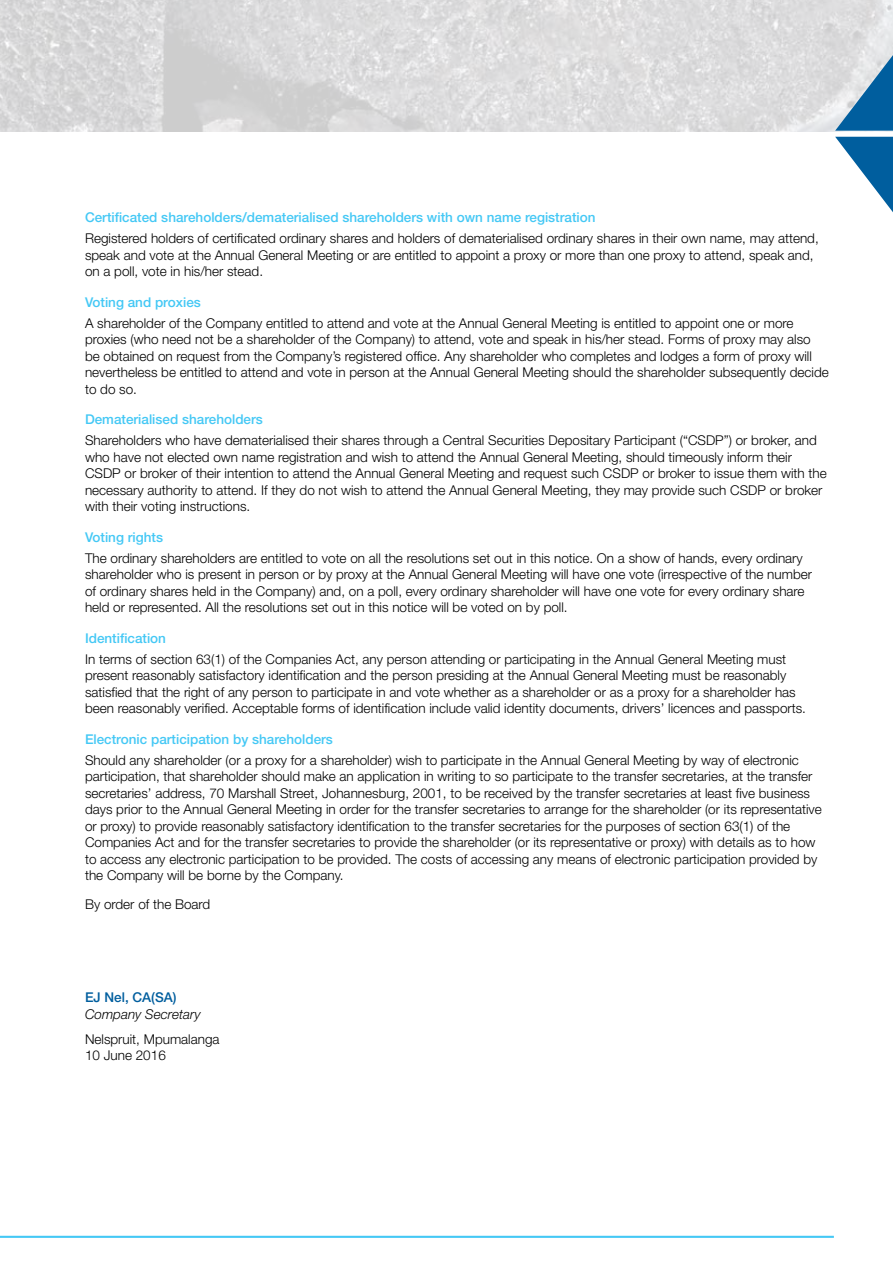
<style>
.page{position:relative;width:893px;height:1263px;background:#fff}
.page>*{position:absolute;margin:0;border:0;box-sizing:border-box;transform-origin:0 0}
.t1{font:300 13.5px/16.5px "Helvetica Neue LT Std";color:#000}
.t2{font:500 13.5px "Helvetica Neue LT Std";color:#44c8f5}
.t3{font:italic 300 13.5px "Helvetica Neue LT Std";color:#000}
.t4{font:500 13.5px "Helvetica Neue LT Std";color:#005e9e}
</style>
<div class="page">
<img style="left:0;top:0;width:893px;height:132px">
<hr style="left:0;top:1236px;width:834px;height:2px;background:#44c8f5">
<svg style="left:835px;top:137px;width:58px;height:75px"></svg>
<svg style="left:835px;top:27px;width:58px;height:104px;background:#90b2ca"></svg>
<p class="t2" style="left:85px;top:209px;width:512px">Certificated shareholders/dematerialised shareholders with own name registration</p>
<p class="t1" style="left:85px;top:230px;width:735px">Registered holders of certificated ordinary shares and holders of dematerialised ordinary shares in their own name, may attend, speak and vote at the Annual General Meeting or are entitled to appoint a proxy or more than one proxy to attend, speak and, on a poll, vote in his/her stead.</p>
<p class="t2" style="left:85px;top:294px;width:117px">Voting and proxies</p>
<p class="t1" style="left:85px;top:314px;width:745px">A shareholder of the Company entitled to attend and vote at the Annual General Meeting is entitled to appoint one or more proxies (who need not be a shareholder of the Company) to attend, vote and speak in his/her stead. Forms of proxy may also be obtained on request from the Company’s registered office. Any shareholder who completes and lodges a form of proxy will nevertheless be entitled to attend and vote in person at the Annual General Meeting should the shareholder subsequently decide to do so.</p>
<p class="t2" style="left:85px;top:411px;width:179px">Dematerialised shareholders</p>
<p class="t1" style="left:85px;top:432px;width:743px">Shareholders who have dematerialised their shares through a Central Securities Depositary Participant (“CSDP”) or broker, and who have not elected own name registration and wish to attend the Annual General Meeting, should timeously inform their CSDP or broker of their intention to attend the Annual General Meeting and request such CSDP or broker to issue them with the necessary authority to attend. If they do not wish to attend the Annual General Meeting, they may provide such CSDP or broker with their voting instructions.</p>
<p class="t2" style="left:85px;top:529px;width:80px">Voting rights</p>
<p class="t1" style="left:85px;top:549px;width:728px">The ordinary shareholders are entitled to vote on all the resolutions set out in this notice. On a show of hands, every ordinary shareholder who is present in person or by proxy at the Annual General Meeting will have one vote (irrespective of the number of ordinary shares held in the Company) and, on a poll, every ordinary shareholder will have one vote for every ordinary share held or represented. All the resolutions set out in this notice will be voted on by poll.</p>
<p class="t2" style="left:85px;top:630px;width:83px">Identification</p>
<p class="t1" style="left:85px;top:650px;width:722px">In terms of section 63(1) of the Companies Act, any person attending or participating in the Annual General Meeting must present reasonably satisfactory identification and the person presiding at the Annual General Meeting must be reasonably satisfied that the right of any person to participate in and vote whether as a shareholder or as a proxy for a shareholder has been reasonably verified. Acceptable forms of identification include valid identity documents, drivers’ licences and passports.</p>
<p class="t2" style="left:85px;top:731px;width:249px">Electronic participation by shareholders</p>
<p class="t1" style="left:85px;top:751px;width:738px">Should any shareholder (or a proxy for a shareholder) wish to participate in the Annual General Meeting by way of electronic participation, that shareholder should make an application in writing to so participate to the transfer secretaries, at the transfer secretaries’ address, 70 Marshall Street, Johannesburg, 2001, to be received by the transfer secretaries at least five business days prior to the Annual General Meeting in order for the transfer secretaries to arrange for the shareholder (or its representative or proxy) to provide reasonably satisfactory identification to the transfer secretaries for the purposes of section 63(1) of the Companies Act and for the transfer secretaries to provide the shareholder (or its representative or proxy) with details as to how to access any electronic participation to be provided. The costs of accessing any means of electronic participation provided by the Company will be borne by the Company.</p>
<p class="t1" style="left:85px;top:896px;width:127px">By order of the Board</p>
<p class="t4" style="left:85px;top:989px;width:93px">EJ Nel, CA(SA)</p>
<p class="t3" style="left:85px;top:1006px;width:117px">Company Secretary</p>
<p class="t1" style="left:85px;top:1030px;width:136px">Nelspruit, Mpumalanga<br>10 June 2016</p>
</div>
